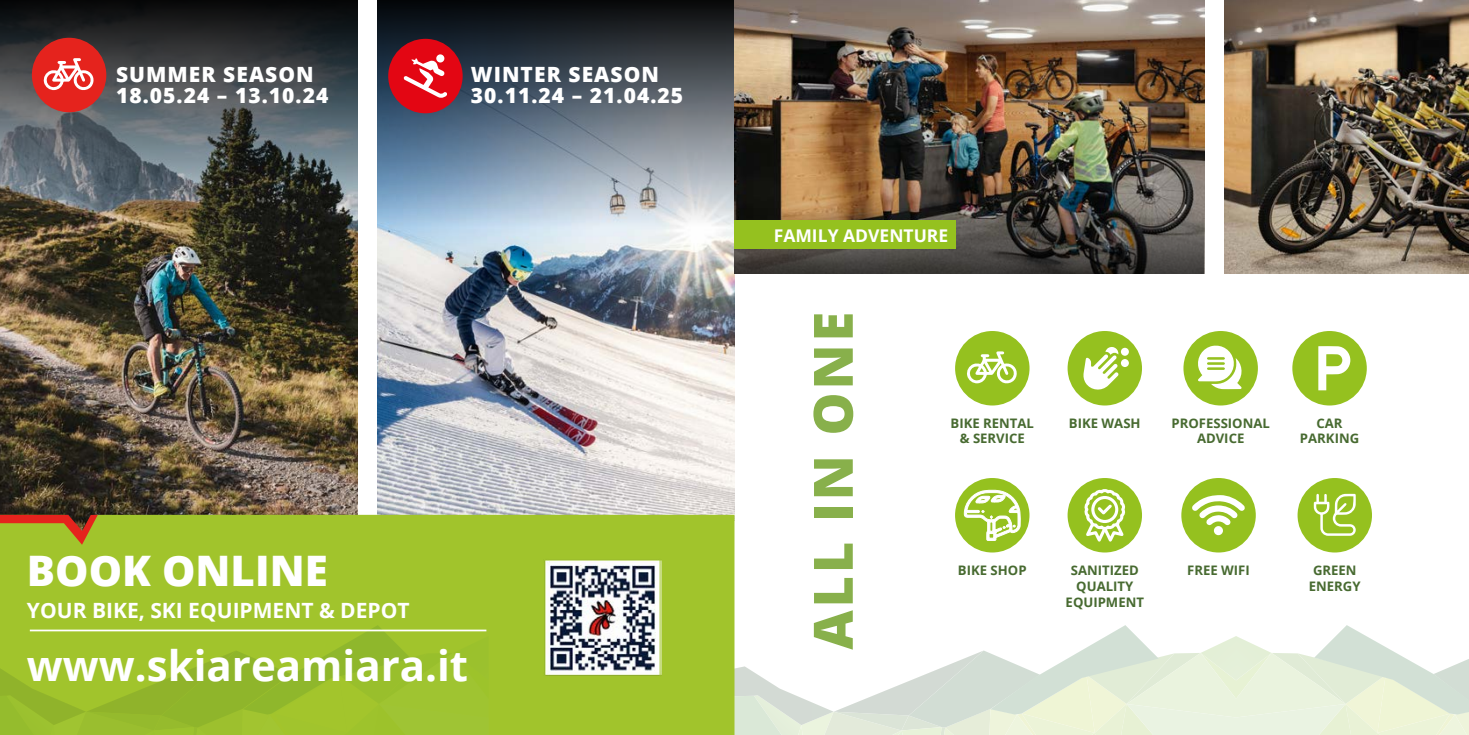
<style>
.page{position:relative;width:1469px;height:735px;background:#fff}
.page>*{position:absolute;margin:0;border:0;box-sizing:border-box;transform-origin:0 0}
.t1{font:800 54.25px "Open Sans";letter-spacing:.05em;color:#88b04b}
.t2{font:700 42px "Open Sans";color:#fff}
.t3{font:800 42px "Open Sans";color:#fff}
.t4{font:800 21px/21px "Open Sans";letter-spacing:.05em;color:#fff}
.t5{font:700 21px "Open Sans";color:#fff}
.t6{font:700 17.5px "Open Sans";color:#fff}
.t7{font:700 13.12px/15.8px "Open Sans";color:#476a30;text-align:center}
</style>
<div class="page">
<img style="left:0;top:302px;width:357px;height:212px">
<img style="left:377px;top:302px;width:357px;height:212px">
<img style="left:377px;top:0;width:357px;height:302px">
<svg style="left:734px;top:624px;width:734px;height:110px"></svg>
<div style="left:0;top:514px;width:734px;height:220px;background:#a1c42c"></div>
<svg style="left:0;top:624px;width:489px;height:110px;background:#9bbf2d"></svg>
<img style="left:0;top:0;width:357px;height:302px">
<img style="left:734px;top:0;width:470px;height:187px">
<img style="left:734px;top:187px;width:470px;height:86px">
<img style="left:1224px;top:0;width:244px;height:273px">
<div style="left:734px;top:220px;width:221px;height:29px;background:#95c11f"></div>
<div style="left:955px;top:331px;width:74px;height:74px;background:#95c11f;border-radius:50%"></div>
<svg style="left:967px;top:351px;width:50px;height:33px"></svg>
<div style="left:32px;top:38px;width:74px;height:74px;background:#e5231d;border-radius:50%"></div>
<svg style="left:43px;top:58px;width:51px;height:33px"></svg>
<div style="left:1067px;top:331px;width:75px;height:74px;background:#95c11f;border-radius:50%"></div>
<svg style="left:1083px;top:347px;width:35px;height:43px"></svg>
<svg style="left:1120px;top:347px;width:8px;height:8px"></svg>
<div style="left:1120px;top:359px;width:8px;height:8px;background:#fff;border-radius:50%"></div>
<div style="left:1183px;top:331px;width:74px;height:74px;background:#95c11f;border-radius:50%"></div>
<svg style="left:1198px;top:345px;width:44px;height:44px"></svg>
<div style="left:1292px;top:331px;width:74px;height:74px;background:#95c11f;border-radius:50%"></div>
<svg style="left:1318px;top:346px;width:32px;height:44px"></svg>
<div style="left:1067px;top:477px;width:75px;height:75px;background:#95c11f;border-radius:50%"></div>
<svg style="left:1084px;top:489px;width:41px;height:52px"></svg>
<div style="left:1181px;top:477px;width:74px;height:75px;background:#95c11f;border-radius:50%"></div>
<svg style="left:1192px;top:495px;width:53px;height:30px"></svg>
<svg style="left:1213px;top:525px;width:9px;height:10px"></svg>
<div style="left:1297px;top:477px;width:74px;height:75px;background:#95c11f;border-radius:50%"></div>
<svg style="left:1313px;top:493px;width:43px;height:42px"></svg>
<div style="left:955px;top:477px;width:74px;height:75px;background:#95c11f;border-radius:50%"></div>
<svg style="left:963px;top:489px;width:57px;height:62px"></svg>
<hr style="left:30px;top:629px;width:456px;height:2px;background:#fff">
<svg style="left:0;top:514px;width:98px;height:30px;background:#ac8325"></svg>
<div style="left:388px;top:39px;width:74px;height:74px;background:#e30613;border-radius:50%"></div>
<svg style="left:403px;top:54px;width:44px;height:44px"></svg>
<img style="left:543px;top:558px;width:118px;height:118px">
<h3 class="t4" style="left:116px;top:62px;width:214px">SUMMER SEASON<br>18.05.24 – 13.10.24</h3>
<h3 class="t4" style="left:471px;top:62px;width:214px">WINTER SEASON<br>30.11.24 – 21.04.25</h3>
<h2 class="t3" style="left:27px;top:538px;width:302px">BOOK ONLINE</h2>
<h3 class="t5" style="left:27px;top:595px;width:384px">YOUR BIKE, SKI EQUIPMENT &amp; DEPOT</h3>
<h2 class="t2" style="left:27px;top:635px;width:443px">www.skiareamiara.it</h2>
<h3 class="t6" style="left:773px;top:223px;width:176px">FAMILY ADVENTURE</h3>
<h1 class="t1" style="left:791px;top:649px;width:339px;rotate:-90deg">ALL IN ONE</h1>
<p class="t7" style="left:1171px;top:414px;width:100px">PROFESSIONAL<br>ADVICE</p>
<p class="t7" style="left:950px;top:414px;width:85px">BIKE RENTAL &amp; SERVICE</p>
<p class="t7" style="left:1068px;top:414px;width:73px">BIKE WASH</p>
<p class="t7" style="left:1299px;top:414px;width:61px">CAR<br>PARKING</p>
<p class="t7" style="left:958px;top:561px;width:70px">BIKE SHOP</p>
<p class="t7" style="left:1070px;top:561px;width:69px">SANITIZED</p>
<p class="t7" style="left:1187px;top:561px;width:64px">FREE WIFI</p>
<p class="t7" style="left:1065px;top:577px;width:80px">QUALITY<br>EQUIPMENT</p>
<p class="t7" style="left:1308px;top:561px;width:53px">GREEN<br>ENERGY</p>
</div>
